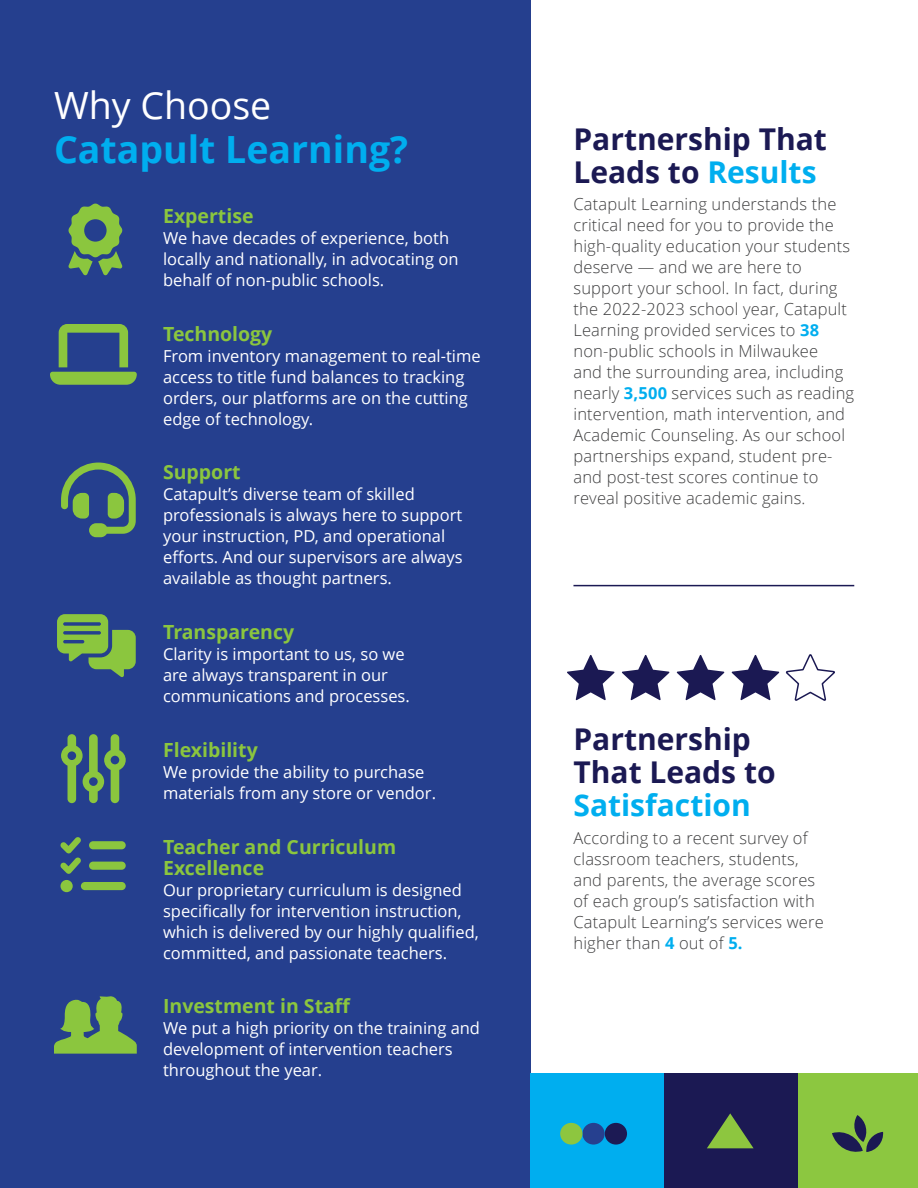
<style>
.page{position:relative;width:918px;height:1188px;background:#fff}
.page>*{position:absolute;margin:0;border:0;box-sizing:border-box;transform-origin:0 0}
.t1{font:700 37.5px/43.5px "Open Sans";color:#00aeef}
.Body{font:700 30px/33px "Open Sans";color:#1b1953}
.t2{font:700 19.5px/21px "Open Sans";color:#8bc63e}
.t3{font:16.5px/21px "Open Sans";color:#fff}
.Body-2{font:300 16.5px/21px "Open Sans";letter-spacing:.01em;color:#3e3e3f}
.s1{font-weight:400;color:#fff}
.s2{color:#00aeef}
.s3{font-weight:700;color:#00aeef}
</style>
<div class="page">
<div style="left:0;top:0;width:530px;height:1188px;background:#253f8e"></div>
<hr style="left:573px;top:585px;width:281px;height:1px;background:#1b1953">
<svg style="left:567px;top:655px;width:48px;height:45px"></svg>
<svg style="left:677px;top:655px;width:47px;height:45px"></svg>
<svg style="left:622px;top:655px;width:47px;height:45px"></svg>
<svg style="left:732px;top:655px;width:47px;height:45px"></svg>
<svg style="left:785px;top:654px;width:50px;height:47px"></svg>
<svg style="left:54px;top:996px;width:83px;height:58px"></svg>
<div style="left:798px;top:1074px;width:120px;height:114px;background:#8cc740"></div>
<div style="left:664px;top:1074px;width:134px;height:114px;background:#1b1953"></div>
<div style="left:530px;top:1074px;width:134px;height:114px;background:#00aeef"></div>
<div style="left:605px;top:1123px;width:22px;height:22px;background:#1c1a54;border-radius:50%"></div>
<div style="left:582px;top:1123px;width:23px;height:22px;background:#26408f;border-radius:50%"></div>
<div style="left:560px;top:1123px;width:22px;height:22px;background:#8dc63f;border-radius:50%"></div>
<svg style="left:707px;top:1113px;width:47px;height:35px"></svg>
<svg style="left:832px;top:1115px;width:52px;height:37px"></svg>
<svg style="left:50px;top:324px;width:87px;height:61px"></svg>
<svg style="left:61px;top:734px;width:65px;height:69px"></svg>
<svg style="left:57px;top:614px;width:79px;height:63px"></svg>
<svg style="left:68px;top:203px;width:55px;height:72px"></svg>
<svg style="left:61px;top:463px;width:75px;height:74px"></svg>
<svg style="left:60px;top:837px;width:66px;height:55px"></svg>
<p class="t1" style="left:54px;top:83px;width:356px"><span class="s1">Why Choose<br></span>Catapult Learning?</p>
<p class="t2" style="left:163px;top:205px;width:92px">Expertise</p>
<p class="t3" style="left:163px;top:227px;width:297px">We have decades of experience, both locally and nationally, in advocating on behalf of non-public schools.</p>
<p class="t2" style="left:163px;top:323px;width:111px">Technology</p>
<p class="t3" style="left:163px;top:345px;width:319px">From inventory management to real-time access to title fund balances to tracking orders, our platforms are on the cutting edge of technology.</p>
<p class="t2" style="left:163px;top:461px;width:79px">Support</p>
<p class="t3" style="left:163px;top:484px;width:301px">Catapult’s diverse team of skilled professionals is always here to support your instruction, PD, and operational efforts. And our supervisors are always available as thought partners.</p>
<p class="t2" style="left:163px;top:621px;width:133px">Transparency</p>
<p class="t3" style="left:163px;top:643px;width:248px">Clarity is important to us, so we are always transparent in our communications and processes.</p>
<p class="t2" style="left:163px;top:739px;width:96px">Flexibility</p>
<p class="t3" style="left:163px;top:761px;width:274px">We provide the ability to purchase materials from any store or vendor.</p>
<p class="t2" style="left:163px;top:836px;width:235px">Teacher and Curriculum<br>Excellence</p>
<p class="t3" style="left:163px;top:879px;width:317px">Our proprietary curriculum is designed specifically for intervention instruction, which is delivered by our highly qualified, committed, and passionate teachers.</p>
<p class="t2" style="left:163px;top:995px;width:189px">Investment in Staff</p>
<p class="t3" style="left:163px;top:1018px;width:319px">We put a high priority on the training and development of intervention teachers throughout the year.</p>
<p class="Body" style="left:573px;top:121px;width:255px">Partnership That<br>Leads to <span class="s2">Results</span></p>
<p class="Body-2" style="left:573px;top:193px;width:282px">Catapult Learning understands the critical need for you to provide the high-quality education your students deserve — and we are here to support your school. In fact, during the 2022-2023 school year, Catapult Learning provided services to <span class="s3">38 </span>non-public schools in Milwaukee<br>and the surrounding area, including nearly <span class="s3">3,500</span> services such as reading intervention, math intervention, and Academic Counseling. As our school partnerships expand, student pre&shy;and post-test scores continue to reveal positive academic gains.</p>
<p class="Body" style="left:573px;top:722px;width:204px">Partnership<br>That Leads to<br><span class="s2">Satisfaction</span></p>
<p class="Body-2" style="left:573px;top:827px;width:252px">According to a recent survey of classroom teachers, students, and parents, the average scores of each group’s satisfaction with<br>Catapult Learning’s services were higher than <span class="s3">4</span> out of <span class="s3">5.</span></p>
</div>
